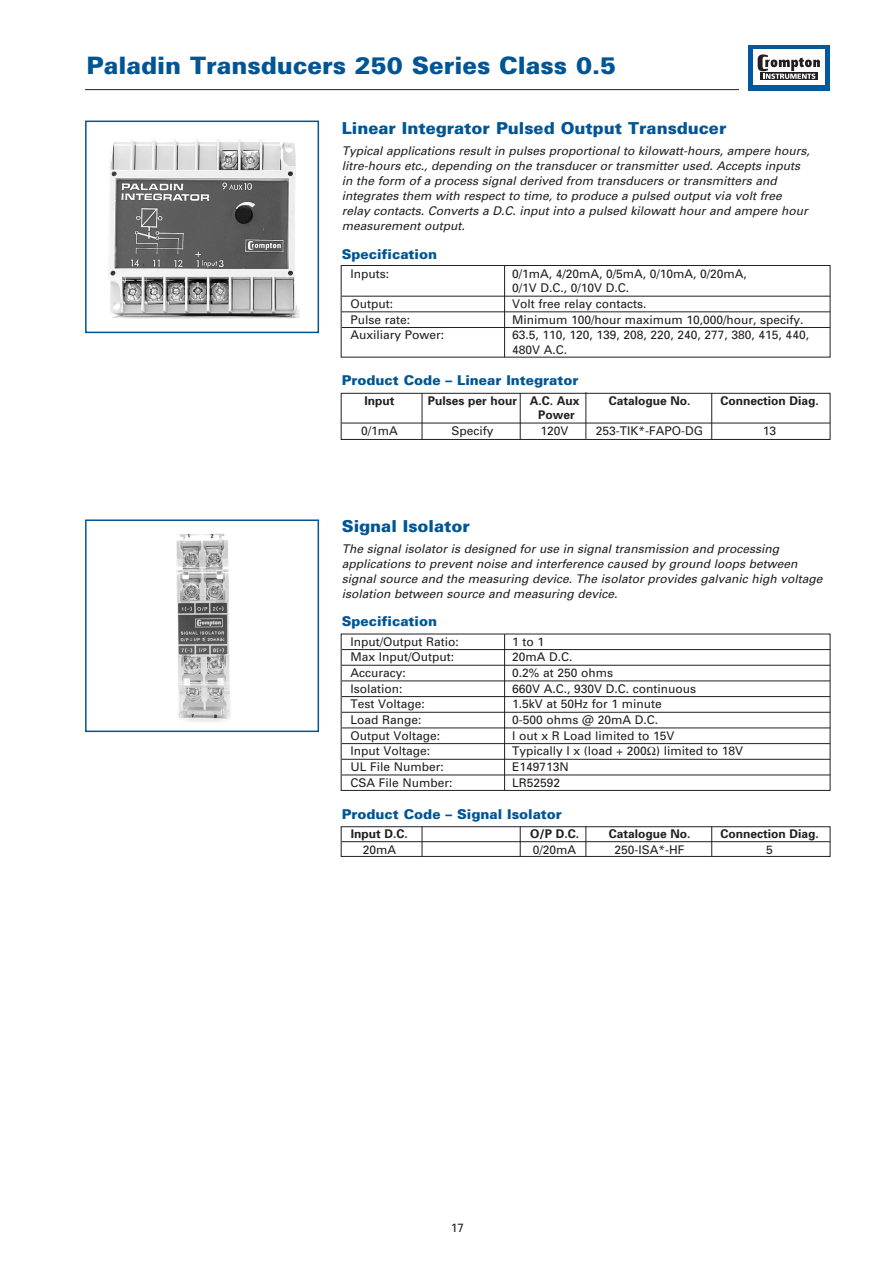
<style>
.page{position:relative;width:893px;height:1263px;background:#fff}
.page>*{position:absolute;margin:0;border:0;box-sizing:border-box;transform-origin:0 0}
.t1{font:900 24px "Univers";color:#005595}
.t2{font:900 16.5px "Univers";color:#005595}
.t3{font:900 13.5px "Univers";color:#005595}
.t4{font:italic 12px/15px "Univers";color:#231f20}
.t5{font:12px/14.4px "Univers";color:#231f20}
.t6{font:700 12px "Univers";color:#231f20}
</style>
<div class="page">
<hr style="left:85px;top:89px;width:736px;height:1px;background:#231f20">
<div style="left:738px;top:44px;width:92px;height:57px;background:#fff"></div>
<div style="left:748px;top:45px;width:81px;height:45px;background:#00599b"></div>
<div style="left:753px;top:50px;width:71px;height:35px;background:#fff"></div>
<div style="left:760px;top:72px;width:57px;height:8px;background:#231f20"></div>
<svg style="left:757px;top:54px;width:62px;height:25px"></svg>
<img style="left:109px;top:139px;width:191px;height:180px">
<div style="left:85px;top:121px;width:234px;height:212px;border:2px solid #005595"></div>
<img style="left:176px;top:533px;width:55px;height:189px">
<div style="left:85px;top:519px;width:234px;height:213px;border:2px solid #005595"></div>
<div style="left:341px;top:265px;width:489px;height:93px;border:1px solid #231f20"></div>
<hr style="left:504px;top:265px;width:1px;height:92px;background:#231f20">
<div style="left:341px;top:393px;width:489px;height:47px;border:1px solid #231f20"></div>
<hr style="left:421px;top:393px;width:1px;height:47px;background:#231f20">
<hr style="left:520px;top:393px;width:1px;height:47px;background:#231f20">
<hr style="left:585px;top:392px;width:1px;height:47px;background:#231f20">
<hr style="left:711px;top:393px;width:1px;height:47px;background:#231f20">
<div style="left:341px;top:634px;width:489px;height:157px;border:1px solid #231f20"></div>
<hr style="left:504px;top:634px;width:1px;height:156px;background:#231f20">
<div style="left:341px;top:826px;width:489px;height:31px;border:1px solid #231f20"></div>
<hr style="left:421px;top:826px;width:1px;height:31px;background:#231f20">
<hr style="left:520px;top:826px;width:1px;height:31px;background:#231f20">
<hr style="left:585px;top:826px;width:1px;height:30px;background:#231f20">
<hr style="left:711px;top:826px;width:1px;height:31px;background:#231f20">
<hr style="left:342px;top:296px;width:488px;height:1px;background:#231f20">
<hr style="left:342px;top:312px;width:488px;height:1px;background:#231f20">
<hr style="left:342px;top:327px;width:488px;height:1px;background:#231f20">
<hr style="left:342px;top:423px;width:488px;height:1px;background:#231f20">
<hr style="left:342px;top:649px;width:488px;height:1px;background:#231f20">
<hr style="left:342px;top:665px;width:488px;height:1px;background:#231f20">
<hr style="left:342px;top:681px;width:488px;height:1px;background:#231f20">
<hr style="left:342px;top:696px;width:488px;height:1px;background:#231f20">
<hr style="left:342px;top:712px;width:488px;height:1px;background:#231f20">
<hr style="left:342px;top:728px;width:488px;height:1px;background:#231f20">
<hr style="left:342px;top:743px;width:488px;height:1px;background:#231f20">
<hr style="left:342px;top:759px;width:488px;height:1px;background:#231f20">
<hr style="left:342px;top:775px;width:488px;height:1px;background:#231f20">
<hr style="left:342px;top:841px;width:488px;height:1px;background:#231f20">
<h1 class="t1" style="left:87px;top:57px;width:531px">Paladin Transducers 250 Series Class 0.5</h1>
<h2 class="t2" style="left:342px;top:122px;width:386px">Linear Integrator Pulsed Output Transducer</h2>
<p class="t4" style="left:342px;top:145px;width:469px">Typical applications result in pulses proportional to kilowatt-hours, ampere hours, litre-hours etc., depending on the transducer or transmitter used. Accepts inputs in the form of a process signal derived from transducers or transmitters and integrates them with respect to time, to produce a pulsed output via volt free relay contacts. Converts a D.C. input into a pulsed kilowatt hour and ampere hour measurement output.</p>
<p class="t3" style="left:342px;top:249px;width:97px">Specification</p>
<p class="t5" style="left:350px;top:268px;width:40px">Inputs:</p>
<p class="t5" style="left:512px;top:268px;width:236px">0/1mA, 4/20mA, 0/5mA, 0/10mA, 0/20mA,<br>0/1V D.C., 0/10V D.C.</p>
<p class="t5" style="left:350px;top:298px;width:44px">Output:</p>
<p class="t5" style="left:512px;top:298px;width:136px">Volt free relay contacts.</p>
<p class="t5" style="left:350px;top:313px;width:61px">Pulse rate:</p>
<p class="t5" style="left:512px;top:313px;width:293px">Minimum 100/hour maximum 10,000/hour, specify.</p>
<p class="t5" style="left:350px;top:329px;width:95px">Auxiliary Power:</p>
<p class="t5" style="left:512px;top:329px;width:298px">63.5, 110, 120, 139, 208, 220, 240, 277, 380, 415, 440,<br>480V A.C.</p>
<p class="t3" style="left:342px;top:376px;width:238px">Product Code – Linear Integrator</p>
<p class="t6" style="left:364px;top:396px;width:31px">Input</p>
<p class="t6" style="left:428px;top:396px;width:153px">Pulses per hour A.C. Aux</p>
<p class="t6" style="left:608px;top:396px;width:83px">Catalogue No.</p>
<p class="t6" style="left:720px;top:396px;width:100px">Connection Diag.</p>
<p class="t6" style="left:538px;top:411px;width:38px">Power</p>
<p class="t5" style="left:361px;top:425px;width:38px">0/1mA</p>
<p class="t5" style="left:451px;top:425px;width:43px">Specify</p>
<p class="t5" style="left:540px;top:425px;width:30px">120V</p>
<p class="t5" style="left:595px;top:425px;width:109px">253-TIK*-FAPO-DG</p>
<p class="t5" style="left:762px;top:425px;width:15px">13</p>
<h2 class="t2" style="left:342px;top:520px;width:129px">Signal Isolator</h2>
<p class="t4" style="left:342px;top:542px;width:482px">The signal isolator is designed for use in signal transmission and processing applications to prevent noise and interference caused by ground loops between signal source and the measuring device. The isolator provides galvanic high voltage isolation between source and measuring device.</p>
<p class="t3" style="left:342px;top:617px;width:97px">Specification</p>
<p class="t5" style="left:350px;top:635px;width:110px">Input/Output Ratio:</p>
<p class="t5" style="left:512px;top:635px;width:33px">1 to 1</p>
<p class="t5" style="left:350px;top:651px;width:105px">Max Input/Output:</p>
<p class="t5" style="left:512px;top:651px;width:62px">20mA D.C.</p>
<p class="t5" style="left:350px;top:667px;width:57px">Accuracy:</p>
<p class="t5" style="left:512px;top:667px;width:103px">0.2% at 250 ohms</p>
<p class="t5" style="left:350px;top:682px;width:53px">Isolation:</p>
<p class="t5" style="left:512px;top:682px;width:186px">660V A.C., 930V D.C. continuous</p>
<p class="t5" style="left:350px;top:698px;width:76px">Test Voltage:</p>
<p class="t5" style="left:512px;top:698px;width:151px">1.5kV at 50Hz for 1 minute</p>
<p class="t5" style="left:350px;top:714px;width:73px">Load Range:</p>
<p class="t5" style="left:512px;top:714px;width:148px">0-500 ohms @ 20mA D.C.</p>
<p class="t5" style="left:350px;top:729px;width:91px">Output Voltage:</p>
<p class="t5" style="left:512px;top:729px;width:164px">I out x R Load limited to 15V</p>
<p class="t5" style="left:350px;top:745px;width:81px">Input Voltage:</p>
<p class="t5" style="left:512px;top:745px;width:232px">Typically I x (load + 200 ) limited to 18V</p>
<p class="t5" style="left:350px;top:761px;width:95px">UL File Number:</p>
<p class="t5" style="left:512px;top:761px;width:58px">E149713N</p>
<p class="t5" style="left:350px;top:776px;width:104px">CSA File Number:</p>
<p class="t5" style="left:512px;top:776px;width:50px">LR52592</p>
<p class="t3" style="left:342px;top:809px;width:221px">Product Code – Signal Isolator</p>
<p class="t6" style="left:351px;top:829px;width:58px">Input D.C.</p>
<p class="t6" style="left:530px;top:829px;width:50px">O/P D.C.</p>
<p class="t6" style="left:608px;top:829px;width:83px">Catalogue No.</p>
<p class="t6" style="left:720px;top:829px;width:100px">Connection Diag.</p>
<p class="t5" style="left:362px;top:843px;width:35px">20mA</p>
<p class="t5" style="left:533px;top:843px;width:45px">0/20mA</p>
<p class="t5" style="left:614px;top:843px;width:72px">250-ISA*-HF</p>
<p class="t5" style="left:766px;top:843px;width:8px">5</p>
<p class="t5" style="left:450px;top:1222px;width:15px">17</p>
</div>
